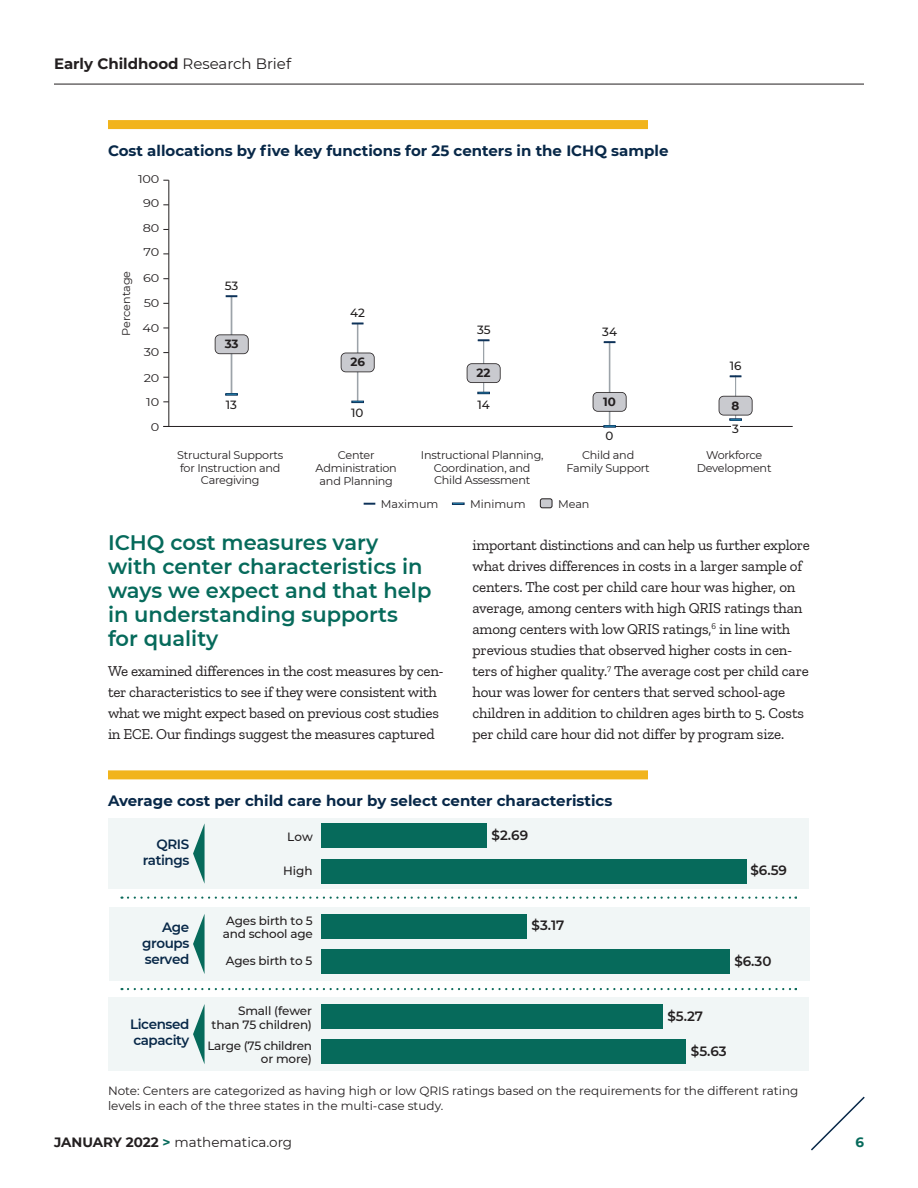
<style>
.page{position:relative;width:918px;height:1188px;background:#fff}
.page>*{position:absolute;margin:0;border:0;box-sizing:border-box;transform-origin:0 0}
.t1{font:600 21px/24px "Montserrat";color:#066a5b}
.t2{font:15px/21px "Zilla Slab";letter-spacing:-.01em;color:#231f20}
.t3{font:700 15px "Montserrat";color:#082848}
.t4{font:700 15px "Montserrat";color:#231f20}
.t5{font:600 13.5px/16.2px "Montserrat";letter-spacing:-.03em;color:#082848;text-align:right}
.t6{font:600 13.5px "Montserrat";color:#231f20}
.t7{font:13.5px "Montserrat";color:#231f20}
.t8{font:700 13.5px "Montserrat";color:#066a5b}
.t9{font:12px/15px "Montserrat";color:#231f20}
.t10{font:500 12px/13.5px "Montserrat";letter-spacing:-.015em;color:#231f20;text-align:right}
.t11{font:500 11.85px "Montserrat";color:#211e1e}
.t12{font:700 11.85px "Montserrat";color:#231f20}
.t13{font:11.25px/12.6px "Montserrat";letter-spacing:-.02em;color:#231f20;text-align:center}
.t14{font:11.25px "Montserrat";color:#231f20}
.t15{font:11.25px "Montserrat";letter-spacing:-.02em;color:#231f20;scale:1.15 1}
.s1{font-weight:400}
.s2{font-weight:700}
.s3{font-weight:700;color:#066a5b}
</style>
<div class="page">
<svg style="left:811px;top:1096px;width:54px;height:55px"></svg>
<hr style="left:54px;top:84px;width:810px;height:1px;background:#231f20">
<div style="left:110px;top:907px;width:700px;height:74px;background:#f1f6f6"></div>
<div style="left:108px;top:997px;width:700px;height:74px;background:#f1f6f6"></div>
<div style="left:109px;top:818px;width:700px;height:70px;background:#f1f6f6"></div>
<hr style="left:231px;top:296px;width:1px;height:98px;background:#5a6671">
<hr style="left:168px;top:180px;width:1px;height:246px;background:#231f20">
<svg style="left:364px;top:503px;width:11px;height:2px"></svg>
<svg style="left:452px;top:503px;width:12px;height:2px"></svg>
<div style="left:540px;top:499px;width:12px;height:9px;background:#c9cacf;border-radius:2px"></div>
<div style="left:540px;top:498px;width:12px;height:10px;border:1px solid #231f20;border-radius:2px"></div>
<svg style="left:226px;top:295px;width:11px;height:2px"></svg>
<svg style="left:225px;top:393px;width:13px;height:2px"></svg>
<svg style="left:215px;top:334px;width:34px;height:20px"></svg>
<hr style="left:357px;top:323px;width:1px;height:78px;background:#5a6671">
<svg style="left:352px;top:322px;width:12px;height:2px"></svg>
<svg style="left:341px;top:353px;width:34px;height:19px"></svg>
<hr style="left:483px;top:340px;width:1px;height:53px;background:#5a6671">
<svg style="left:478px;top:339px;width:11px;height:2px"></svg>
<svg style="left:478px;top:392px;width:12px;height:2px"></svg>
<svg style="left:467px;top:363px;width:34px;height:20px"></svg>
<hr style="left:609px;top:342px;width:1px;height:84px;background:#5a6671">
<svg style="left:604px;top:341px;width:11px;height:2px"></svg>
<svg style="left:593px;top:392px;width:34px;height:20px"></svg>
<hr style="left:735px;top:375px;width:1px;height:45px;background:#5a6671">
<svg style="left:730px;top:375px;width:11px;height:2px"></svg>
<hr style="left:163px;top:426px;width:630px;height:1px;background:#231f20">
<svg style="left:352px;top:401px;width:12px;height:2px"></svg>
<svg style="left:603px;top:425px;width:13px;height:2px"></svg>
<svg style="left:719px;top:396px;width:34px;height:31px"></svg>
<div style="left:108px;top:120px;width:540px;height:9px;background:#f1b41c"></div>
<div style="left:108px;top:770px;width:540px;height:9px;background:#f1b41c"></div>
<div style="left:321px;top:823px;width:166px;height:25px;background:#066a5b"></div>
<div style="left:321px;top:859px;width:425px;height:25px;background:#066a5b"></div>
<div style="left:321px;top:914px;width:205px;height:25px;background:#066a5b"></div>
<div style="left:321px;top:949px;width:408px;height:25px;background:#066a5b"></div>
<div style="left:321px;top:1004px;width:341px;height:25px;background:#066a5b"></div>
<div style="left:321px;top:1040px;width:364px;height:24px;background:#066a5b"></div>
<svg style="left:128px;top:897px;width:668px;height:2px"></svg>
<svg style="left:128px;top:988px;width:668px;height:2px"></svg>
<svg style="left:193px;top:823px;width:12px;height:61px"></svg>
<svg style="left:193px;top:914px;width:12px;height:60px"></svg>
<svg style="left:193px;top:1004px;width:12px;height:60px"></svg>
<p class="t4" style="left:54px;top:52px;width:239px">Early Childhood <span class="s1">Research Brief</span></p>
<p class="t3" style="left:108px;top:140px;width:562px">Cost allocations by five key functions for 25 centers in the ICHQ sample</p>
<p class="t15" style="left:138px;top:171px;width:20px">100</p>
<p class="t15" style="left:143px;top:195px;width:15px">90</p>
<p class="t15" style="left:143px;top:221px;width:16px">80</p>
<p class="t14" style="left:118px;top:336px;width:67px;rotate:-90deg">Percentage</p>
<p class="t15" style="left:144px;top:245px;width:15px">70</p>
<p class="t15" style="left:143px;top:270px;width:15px">60</p>
<p class="t15" style="left:144px;top:295px;width:15px">50</p>
<p class="t15" style="left:142px;top:321px;width:16px">40</p>
<p class="t15" style="left:144px;top:345px;width:15px">30</p>
<p class="t15" style="left:144px;top:370px;width:15px">20</p>
<p class="t15" style="left:146px;top:394px;width:13px">10</p>
<p class="t15" style="left:151px;top:419px;width:9px">0</p>
<p class="t11" style="left:225px;top:277px;width:15px">53</p>
<p class="t12" style="left:225px;top:335px;width:16px">33</p>
<p class="t11" style="left:226px;top:396px;width:13px">13</p>
<p class="t11" style="left:350px;top:305px;width:16px">42</p>
<p class="t12" style="left:350px;top:354px;width:16px">26</p>
<p class="t11" style="left:351px;top:404px;width:14px">10</p>
<p class="t11" style="left:477px;top:322px;width:15px">35</p>
<p class="t12" style="left:477px;top:364px;width:16px">22</p>
<p class="t11" style="left:602px;top:324px;width:16px">34</p>
<p class="t11" style="left:477px;top:396px;width:14px">14</p>
<p class="t12" style="left:603px;top:393px;width:14px">10</p>
<p class="t11" style="left:606px;top:428px;width:9px">0</p>
<p class="t13" style="left:177px;top:448px;width:108px">Structural Supports for Instruction and<br>Caregiving</p>
<p class="t13" style="left:316px;top:449px;width:83px">Center<br>Administration and Planning</p>
<p class="t13" style="left:421px;top:448px;width:124px">Instructional Planning,<br>Coordination, and<br>Child Assessment</p>
<p class="t13" style="left:567px;top:448px;width:85px">Child and<br>Family Support</p>
<p class="t14" style="left:381px;top:496px;width:59px">Maximum</p>
<p class="t14" style="left:470px;top:496px;width:57px">Minimum</p>
<p class="t13" style="left:558px;top:497px;width:33px">Mean</p>
<p class="t11" style="left:730px;top:357px;width:13px">16</p>
<p class="t12" style="left:732px;top:397px;width:9px">8</p>
<p class="t11" style="left:732px;top:420px;width:8px">3</p>
<p class="t13" style="left:697px;top:449px;width:76px">Workforce<br>Development</p>
<h2 class="t1" style="left:108px;top:529px;width:325px">ICHQ cost measures vary with center characteristics in ways we expect and that help in understanding supports for quality</h2>
<p class="t2" style="left:108px;top:660px;width:337px">We examined differences in the cost measures by cen&shy;ter characteristics to see if they were consistent with what we might expect based on previous cost studies in ECE. Our findings suggest the measures captured</p>
<p class="t2" style="left:472px;top:535px;width:339px">important distinctions and can help us further explore what drives differences in costs in a larger sample of centers. The cost per child care hour was higher, on average, among centers with high QRIS ratings than among centers with low QRIS ratings,<sup>6</sup> in line with previous studies that observed higher costs in cen&shy;ters of higher quality.<sup>7</sup> The average cost per child care hour was lower for centers that served school-age children in addition to children ages birth to 5. Costs per child care hour did not differ by program size.</p>
<p class="t3" style="left:108px;top:790px;width:506px">Average cost per child care hour by select center characteristics</p>
<p class="t10" style="left:287px;top:829px;width:27px">Low</p>
<p class="t10" style="left:283px;top:864px;width:31px">High</p>
<p class="t10" style="left:223px;top:913px;width:92px;text-align:left">Ages birth to 5 and school age</p>
<p class="t10" style="left:226px;top:953px;width:88px">Ages birth to 5</p>
<p class="t10" style="left:212px;top:1004px;width:102px">Small (fewer than 75 children)</p>
<p class="t6" style="left:492px;top:825px;width:38px">$2.69</p>
<p class="t5" style="left:143px;top:835px;width:48px">QRIS ratings</p>
<p class="t6" style="left:750px;top:861px;width:38px">$6.59</p>
<p class="t6" style="left:532px;top:916px;width:34px">$3.17</p>
<p class="t5" style="left:142px;top:918px;width:49px;text-align:justify;text-indent:20px">Age groups served</p>
<p class="t6" style="left:734px;top:952px;width:39px">$6.30</p>
<p class="t6" style="left:667px;top:1006px;width:37px">$5.27</p>
<p class="t6" style="left:691px;top:1042px;width:37px">$5.63</p>
<p class="t5" style="left:130px;top:1015px;width:61px;text-align:left">Licensed capacity</p>
<p class="t9" style="left:108px;top:1083px;width:692px">Note: Centers are categorized as having high or low QRIS ratings based on the requirements for the different rating levels in each of the three states in the multi-case study.</p>
<p class="t10" style="left:207px;top:1038px;width:106px">Large (75 children or more)</p>
<p class="t7" style="left:54px;top:1133px;width:240px"><span class="s2">JANUARY 2022</span> <span class="s3">&gt;</span> mathematica.org</p>
<p class="t8" style="left:855px;top:1132px;width:10px">6</p>
</div>
